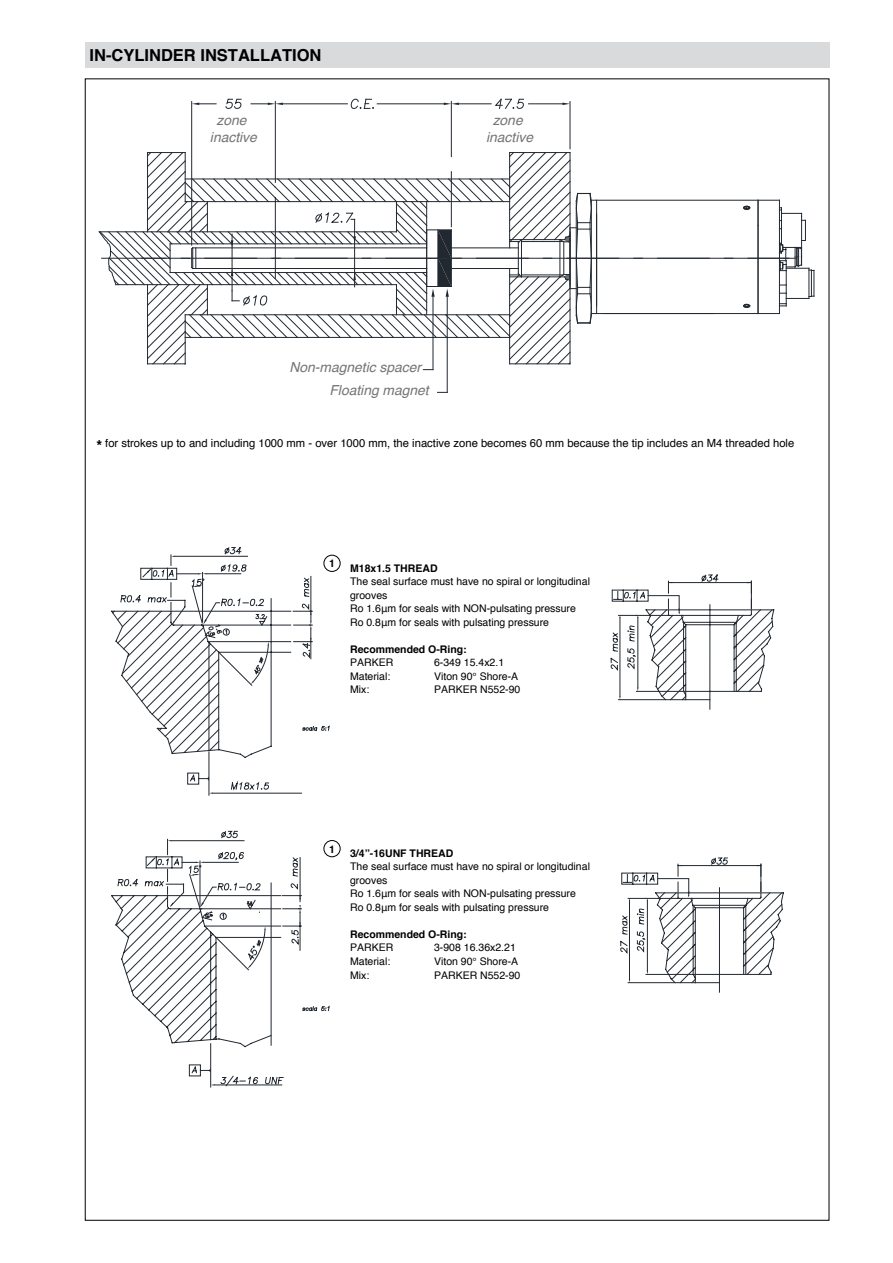
<style>
.page{position:relative;width:893px;height:1263px;background:#fff}
.page>*{position:absolute;margin:0;border:0;box-sizing:border-box;transform-origin:0 0}
.t1{font:700 16.5px "Helvetica";color:#000}
.t2{font:italic 13.8px/16.6px "Helvetica";color:#767476;text-align:center}
.t3{font:11.25px "Helvetica";color:#000}
.t4{font:10.5px/13.5px "Helvetica";color:#000}
.t5{font:700 10.5px "Helvetica";color:#000}
.s1{font-weight:700;font-size:15px}
</style>
<div class="page">
<div style="left:85px;top:43px;width:744px;height:25px;background:#d9dadb"></div>
<svg style="left:111px;top:547px;width:201px;height:249px"></svg>
<svg style="left:222px;top:610px;width:562px;height:301px"></svg>
<svg style="left:627px;top:983px;width:93px;height:10px"></svg>
<svg style="left:111px;top:830px;width:219px;height:258px"></svg>
<svg style="left:256px;top:609px;width:526px;height:374px"></svg>
<svg style="left:610px;top:574px;width:163px;height:136px"></svg>
<div style="left:324px;top:555px;width:17px;height:17px;border:1px solid #000;border-radius:50%"></div>
<div style="left:324px;top:840px;width:17px;height:17px;border:1px solid #000;border-radius:50%"></div>
<hr style="left:657px;top:258px;width:76px;height:1px;background:#212830">
<hr style="left:567px;top:258px;width:75px;height:1px;background:#212830">
<hr style="left:724px;top:258px;width:65px;height:1px;background:#212830">
<hr style="left:634px;top:258px;width:75px;height:1px;background:#212830">
<hr style="left:447px;top:297px;width:1px;height:95px;background:#212830">
<hr style="left:459px;top:104px;width:32px;height:1px;background:#212830">
<hr style="left:283px;top:104px;width:64px;height:1px;background:#212830">
<hr style="left:275px;top:102px;width:1px;height:80px;background:#212830">
<hr style="left:191px;top:102px;width:1px;height:143px;background:#212830">
<svg style="left:225px;top:99px;width:17px;height:10px"></svg>
<svg style="left:192px;top:103px;width:24px;height:2px"></svg>
<svg style="left:251px;top:103px;width:32px;height:2px"></svg>
<hr style="left:451px;top:102px;width:1px;height:55px;background:#212830">
<hr style="left:377px;top:104px;width:67px;height:1px;background:#212830">
<svg style="left:350px;top:98px;width:24px;height:11px"></svg>
<svg style="left:444px;top:103px;width:15px;height:2px"></svg>
<hr style="left:529px;top:104px;width:33px;height:1px;background:#212830">
<svg style="left:495px;top:99px;width:29px;height:10px"></svg>
<hr style="left:570px;top:102px;width:1px;height:47px;background:#212830">
<svg style="left:562px;top:103px;width:8px;height:2px"></svg>
<hr style="left:591px;top:313px;width:122px;height:1px;background:#212830">
<hr style="left:596px;top:214px;width:1px;height:100px;background:#212830">
<hr style="left:596px;top:200px;width:1px;height:106px;background:#212830">
<svg style="left:759px;top:313px;width:20px;height:1px"></svg>
<hr style="left:592px;top:200px;width:187px;height:1px;background:#212830">
<hr style="left:604px;top:313px;width:154px;height:1px;background:#212830">
<svg style="left:780px;top:207px;width:35px;height:100px"></svg>
<hr style="left:779px;top:200px;width:1px;height:114px;background:#212830">
<hr style="left:758px;top:200px;width:1px;height:114px;background:#212830">
<svg style="left:743px;top:206px;width:7px;height:3px"></svg>
<svg style="left:743px;top:304px;width:7px;height:3px"></svg>
<svg style="left:98px;top:152px;width:494px;height:218px"></svg>
<h1 class="t1" style="left:90px;top:42px;width:233px">IN-CYLINDER INSTALLATION</h1>
<h2 class="t2" style="left:210px;top:112px;width:48px">zone inactive</h2>
<h2 class="t2" style="left:486px;top:112px;width:48px">zone inactive</h2>
<h2 class="t2" style="left:289px;top:359px;width:133px">Non-magnetic spacer</h2>
<h2 class="t2" style="left:329px;top:382px;width:101px">Floating magnet</h2>
<p class="t3" style="left:96px;top:434px;width:699px"><span class="s1">*</span> for strokes up to and including 1000 mm - over 1000 mm, the inactive zone becomes 60 mm because the tip includes an M4 threaded hole</p>
<p class="t5" style="left:329px;top:555px;width:7px">1</p>
<p class="t5" style="left:350px;top:559px;width:89px">M18x1.5 THREAD</p>
<p class="t4" style="left:350px;top:575px;width:241px">The seal surface must have no spiral or longitudinal grooves<br>Ro 1.6μm for seals with NON-pulsating pressure Ro 0.8μm for seals with pulsating pressure</p>
<p class="t5" style="left:350px;top:640px;width:118px">Recommended O-Ring:</p>
<p class="t4" style="left:350px;top:656px;width:45px">PARKER</p>
<p class="t4" style="left:434px;top:656px;width:72px">6-349 15.4x2.1</p>
<p class="t4" style="left:350px;top:669px;width:42px">Material:</p>
<p class="t4" style="left:434px;top:669px;width:86px">Viton 90° Shore-A</p>
<p class="t4" style="left:350px;top:683px;width:21px">Mix:</p>
<p class="t4" style="left:434px;top:683px;width:88px">PARKER N552-90</p>
<p class="t5" style="left:329px;top:840px;width:7px">1</p>
<p class="t5" style="left:350px;top:845px;width:105px">3/4”-16UNF THREAD</p>
<p class="t4" style="left:350px;top:860px;width:241px">The seal surface must have no spiral or longitudinal grooves<br>Ro 1.6μm for seals with NON-pulsating pressure Ro 0.8μm for seals with pulsating pressure</p>
<p class="t5" style="left:350px;top:926px;width:118px">Recommended O-Ring:</p>
<p class="t4" style="left:350px;top:941px;width:45px">PARKER</p>
<p class="t4" style="left:434px;top:941px;width:83px">3-908 16.36x2.21</p>
<p class="t4" style="left:350px;top:955px;width:42px">Material:</p>
<p class="t4" style="left:434px;top:955px;width:86px">Viton 90° Shore-A</p>
<p class="t4" style="left:350px;top:968px;width:21px">Mix:</p>
<p class="t4" style="left:434px;top:968px;width:88px">PARKER N552-90</p>
</div>
